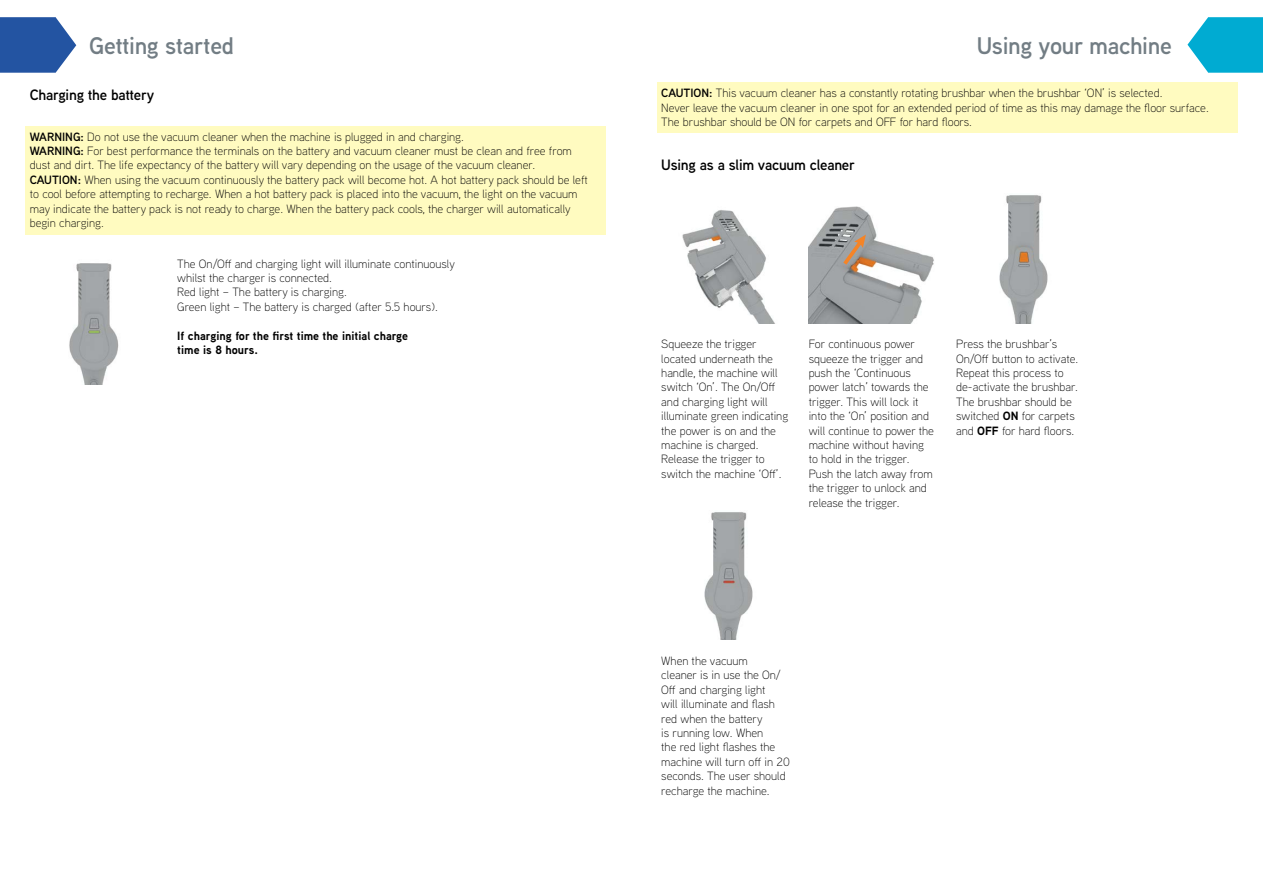
<style>
.page{position:relative;width:1263px;height:893px;background:#fff}
.page>*{position:absolute;margin:0;border:0;box-sizing:border-box;transform-origin:0 0}
.t1{font:600 24px "Vax Aaux Next";letter-spacing:-.015em;color:#727d84}
.t2{font:600 15px "Vax Aaux Next";letter-spacing:-.015em;color:#000}
.t3{font:300 12px/14.4px "Vax Aaux Next";color:#000}
.t4{font:700 12px/14.4px "Vax Aaux Next";color:#000}
.s1{font-weight:600}
.s2{font-weight:700}
</style>
<div class="page">
<div style="left:26px;top:126px;width:580px;height:109px;background:#fffbc0"></div>
<div style="left:657px;top:82px;width:580px;height:51px;background:#fffbc0"></div>
<svg style="left:1187px;top:17px;width:76px;height:56px;background:#26b7d8"></svg>
<img style="left:69px;top:263px;width:50px;height:122px">
<svg style="left:0;top:17px;width:76px;height:56px;background:#416bae"></svg>
<img style="left:682px;top:210px;width:93px;height:113px">
<img style="left:809px;top:206px;width:125px;height:117px">
<img style="left:999px;top:195px;width:49px;height:128px">
<img style="left:704px;top:512px;width:49px;height:128px">
<svg style="left:843px;top:235px;width:23px;height:30px"></svg>
<h1 class="t1" style="left:89px;top:29px;width:146px">Getting started</h1>
<p class="t2" style="left:30px;top:85px;width:126px">Charging the battery</p>
<p class="t3" style="left:30px;top:129px;width:560px"><span class="s1">WARNING:</span> Do not use the vacuum cleaner when the machine is plugged in and charging.<br><span class="s1">WARNING:</span> For best performance the terminals on the battery and vacuum cleaner must be clean and free from dust and dirt. The life expectancy of the battery will vary depending on the usage of the vacuum cleaner.<br><span class="s1">CAUTION:</span> When using the vacuum continuously the battery pack will become hot. A hot battery pack should be left to cool before attempting to recharge. When a hot battery pack is placed into the vacuum, the light on the vacuum may indicate the battery pack is not ready to charge. When the battery pack cools, the charger will automatically begin charging.</p>
<p class="t3" style="left:177px;top:256px;width:279px">The On/Off and charging light will illuminate continuously whilst the charger is connected.<br>Red light – The battery is charging.<br>Green light – The battery is charged (after 5.5 hours).</p>
<p class="t4" style="left:177px;top:328px;width:232px">If charging for the first time the initial charge time is 8 hours.</p>
<h1 class="t1" style="left:977px;top:29px;width:197px">Using your machine</h1>
<p class="t3" style="left:661px;top:86px;width:549px"><span class="s1">CAUTION:</span> This vacuum cleaner has a constantly rotating brushbar when the brushbar ‘ON’ is selected.<br>Never leave the vacuum cleaner in one spot for an extended period of time as this may damage the floor surface.<br>The brushbar should be ON for carpets and OFF for hard floors.</p>
<p class="t2" style="left:661px;top:154px;width:195px">Using as a slim vacuum cleaner</p>
<p class="t3" style="left:661px;top:336px;width:128px">Squeeze the trigger located underneath the handle, the machine will switch ‘On’. The On/Off and charging light will illuminate green indicating the power is on and the machine is charged.<br>Release the trigger to switch the machine ‘Off’.</p>
<p class="t3" style="left:809px;top:336px;width:127px">For continuous power squeeze the trigger and push the ‘Continuous power latch’ towards the trigger. This will lock it into the ‘On’ position and will continue to power the machine without having to hold in the trigger.<br>Push the latch away from the trigger to unlock and release the trigger.</p>
<p class="t3" style="left:956px;top:336px;width:124px">Press the brushbar’s<br>On/Off button to activate.<br>Repeat this process to de-activate the brushbar.<br>The brushbar should be switched <span class="s2">ON</span> for carpets and <span class="s2">OFF</span> for hard floors.</p>
<p class="t3" style="left:661px;top:653px;width:130px">When the vacuum<br>cleaner is in use the On/<br>Off and charging light<br>will illuminate and flash red when the battery<br>is running low. When<br>the red light flashes the machine will turn off in 20 seconds. The user should recharge the machine.</p>
</div>
